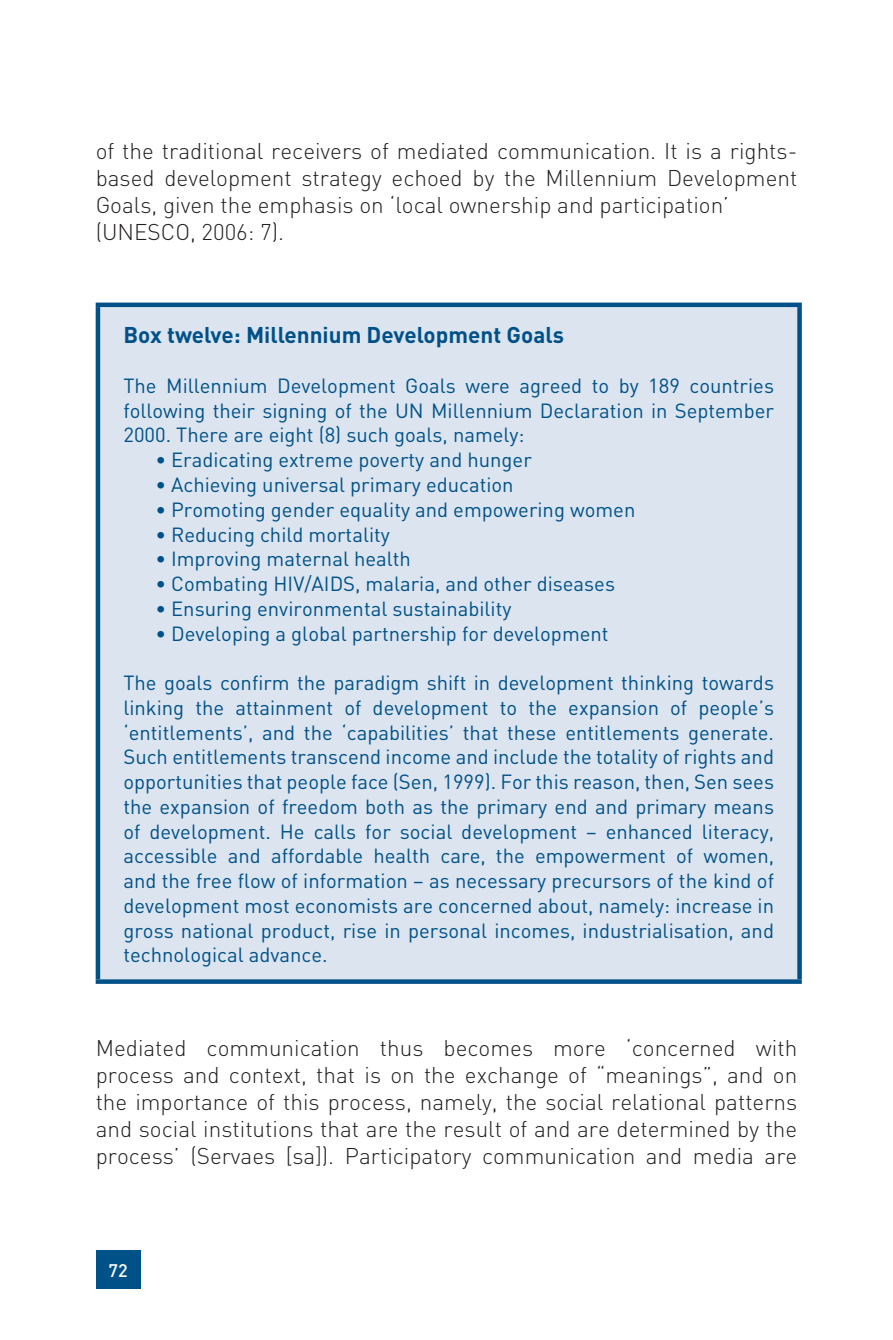
<style>
.page{position:relative;width:893px;height:1340px;background:#fff}
.page>*{position:absolute;margin:0;border:0;box-sizing:border-box;transform-origin:0 0}
.t1{font:300 22.5px/27px "DIN";color:#231f20}
.t2{font:700 22.5px "DIN";color:#005187}
.t3{font:20.25px/24.8px "DIN";color:#005187;text-align:justify}
.t4{font:500 18px "DIN";color:#fff}
</style>
<div class="page">
<div style="left:96px;top:1250px;width:44px;height:38px;background:#005187"></div>
<div style="left:98px;top:305px;width:701px;height:676px;background:#dbe4ef"></div>
<div style="left:96px;top:302px;width:706px;height:5px;background:#005187"></div>
<hr style="left:96px;top:307px;width:4px;height:672px;background:#005187">
<div style="left:797px;top:307px;width:5px;height:672px;background:#005187"></div>
<svg style="left:96px;top:979px;width:706px;height:4px;background:#145e90"></svg>
<p class="t1" style="left:96px;top:140px;width:703px">of the traditional receivers of mediated communication. It is a rights&shy;based development strategy echoed by the Millennium Development Goals, given the emphasis on ‘local ownership and participation’ (UNESCO, 2006: 7).</p>
<p class="t2" style="left:123px;top:326px;width:442px">Box twelve: Millennium Development Goals</p>
<p class="t3" style="left:123px;top:375px;width:652px">The Millennium Development Goals were agreed to by 189 countries following their signing of the UN Millennium Declaration in September 2000. There are eight (8) such goals, namely:</p>
<p class="t3" style="left:155px;top:449px;width:378px">• Eradicating extreme poverty and hunger</p>
<p class="t3" style="left:155px;top:474px;width:360px">• Achieving universal primary education</p>
<p class="t3" style="left:155px;top:499px;width:482px">• Promoting gender equality and empowering women</p>
<p class="t3" style="left:155px;top:524px;width:236px">• Reducing child mortality</p>
<p class="t3" style="left:155px;top:548px;width:257px">• Improving maternal health</p>
<p class="t3" style="left:155px;top:573px;width:461px">• Combating HIV/AIDS, malaria, and other diseases</p>
<p class="t3" style="left:155px;top:598px;width:358px">• Ensuring environmental sustainability</p>
<p class="t3" style="left:155px;top:623px;width:455px">• Developing a global partnership for development</p>
<p class="t3" style="left:123px;top:672px;width:652px">The goals confirm the paradigm shift in development thinking towards linking the attainment of development to the expansion of people’s ‘entitlements’, and the ‘capabilities’ that these entitlements generate.<br>Such entitlements transcend income and include the totality of rights and opportunities that people face (Sen, 1999). For this reason, then, Sen sees the expansion of freedom both as the primary end and primary means of development. He calls for social development – enhanced literacy, accessible and affordable health care, the empowerment of women, and the free flow of information – as necessary precursors of the kind of development most economists are concerned about, namely: increase in gross national product, rise in personal incomes, industrialisation, and technological advance.</p>
<p class="t1" style="left:96px;top:1037px;width:703px;text-align:justify">Mediated communication thus becomes more ‘concerned with process and context, that is on the exchange of “meanings”, and on the importance of this process, namely, the social relational patterns and social institutions that are the result of and are determined by the process’ (Servaes [sa]). Participatory communication and media are</p>
<p class="t4" style="left:108px;top:1264px;width:21px">72</p>
</div>
